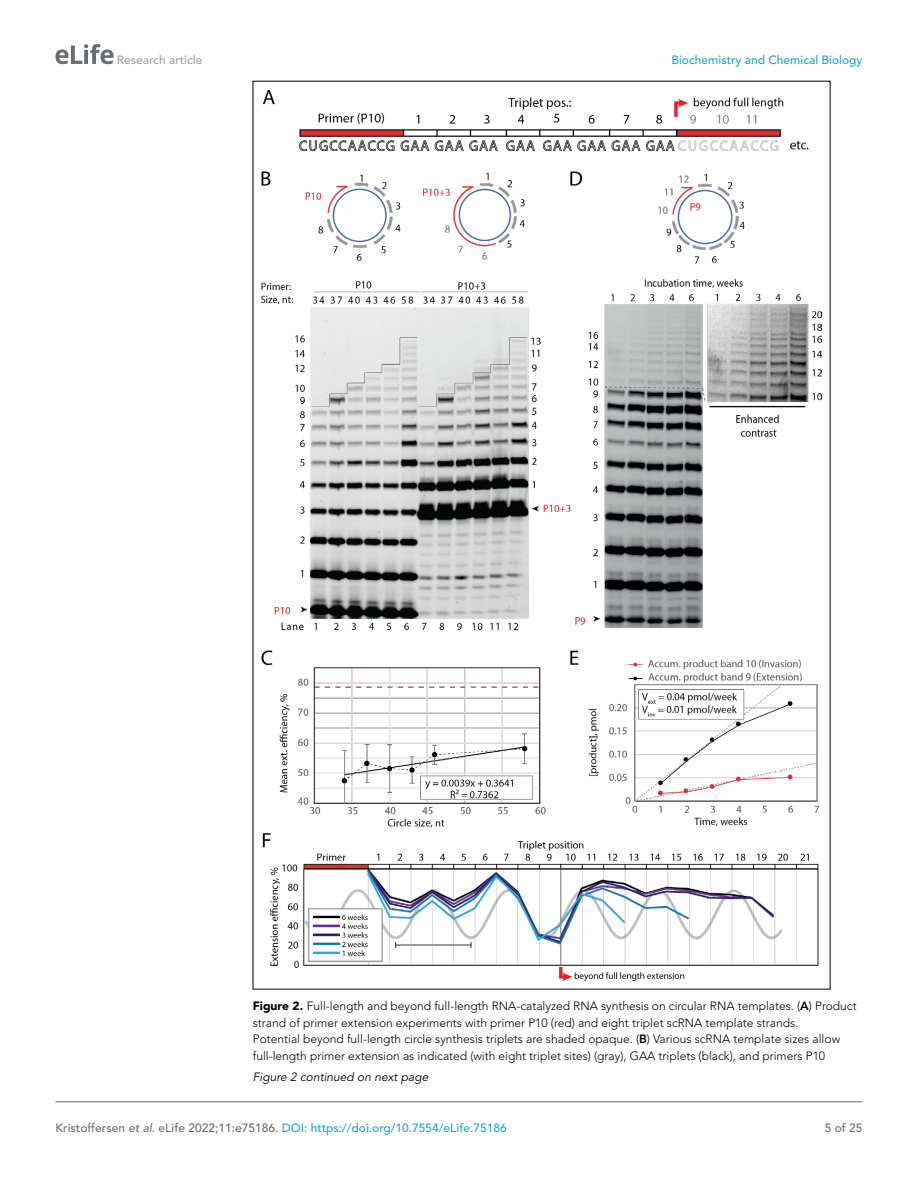
<style>
.page{position:relative;width:918px;height:1188px;background:#fff}
.page>*{position:absolute;margin:0;border:0;box-sizing:border-box;transform-origin:0 0}
.t1{font:300 12px/16.5px "Avenir LT Std";color:#000}
.t2{font:500 12px "Avenir LT Std";color:#1ea4d7}
.t3{font:italic 12px "Avenir LT Std";color:#000}
.t4{font:500 12px "Avenir LT Std";color:#a3a09f}
.t5{font:500 12px "Avenir LT Std";color:#6e6e70}
.s1{font-weight:900}
.s2{font-weight:800}
.s3{color:#6e6e70}
.s4{font-style:italic;color:#6e6e70}
</style>
<div class="page">
<svg style="left:55px;top:44px;width:59px;height:20px"></svg>
<hr style="left:56px;top:1101px;width:806px;height:1px;background:#6e6e70">
<img style="left:262px;top:90px;width:559px;height:890px">
<p class="t4" style="left:117px;top:53px;width:87px">Research article</p>
<p class="t2" style="left:672px;top:53px;width:192px">Biochemistry and Chemical Biology</p>
<p class="t1" style="left:253px;top:998px;width:605px"><span class="s1">Figure 2.</span> Full-length and beyond full-length RNA-catalyzed RNA synthesis on circular RNA templates. (<span class="s2">A</span>) Product strand of primer extension experiments with primer P10 (red) and eight triplet scRNA template strands.<br>Potential beyond full-length circle synthesis triplets are shaded opaque. (<span class="s2">B</span>) Various scRNA template sizes allow full-length primer extension as indicated (with eight triplet sites) (gray), GAA triplets (black), and primers P10</p>
<p class="t3" style="left:253px;top:1070px;width:177px">Figure 2 continued on next page</p>
<p class="t2" style="left:56px;top:1121px;width:453px"><span class="s3">Kristoffersen</span> <span class="s4">et al</span><span class="s3">. eLife 2022;11:e75186.</span> DOI: https://doi.org/10.7554/eLife.75186</p>
<p class="t5" style="left:825px;top:1121px;width:39px">5 of 25</p>
</div>
